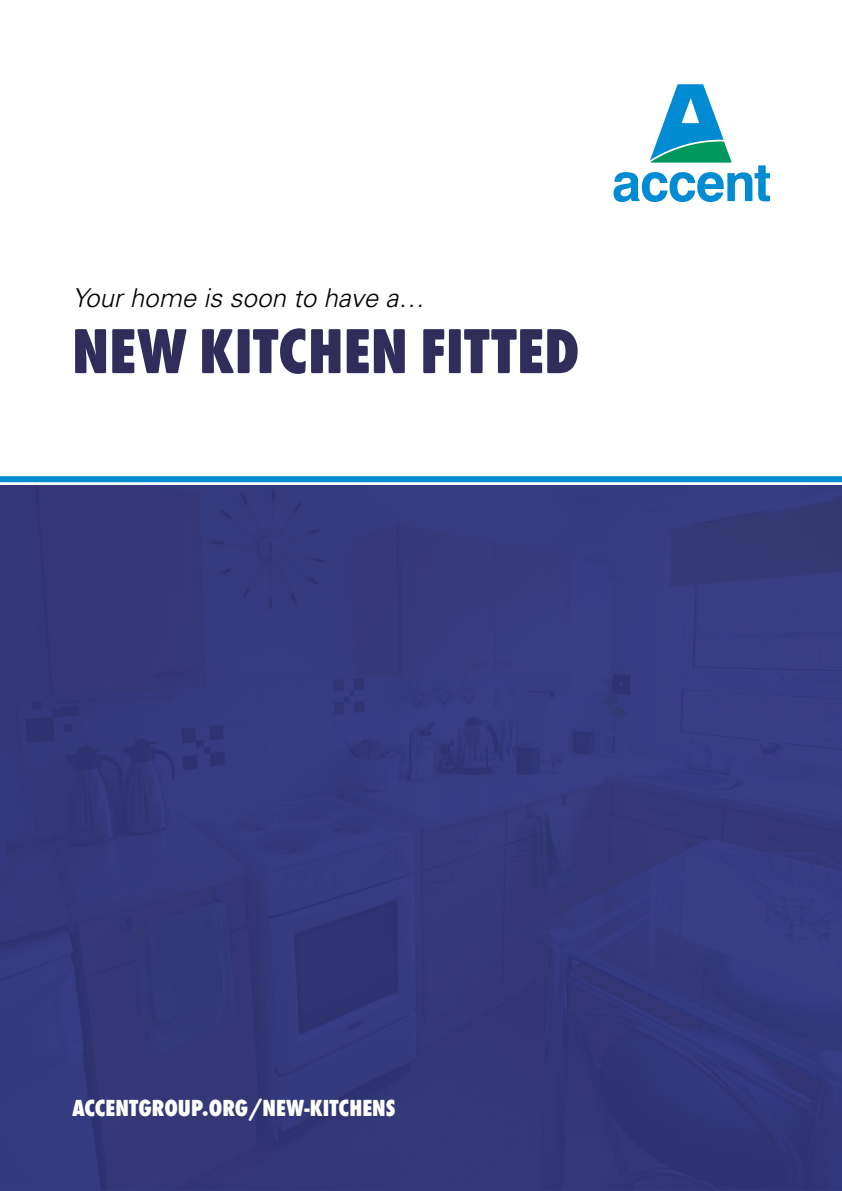
<style>
.page{position:relative;width:842px;height:1191px;background:#fff}
.page>*{position:absolute;margin:0;border:0;box-sizing:border-box;transform-origin:0 0}
.t1{font:800 66px "Futura Round Cond";color:#312d5a}
.t2{font:italic 300 26px "Univers";color:#000}
.t3{font:800 24px "Futura Round Cond";color:#fff}
</style>
<div class="page">
<img style="left:0;top:485px;width:842px;height:706px">
<div style="left:0;top:476px;width:842px;height:6px;background:#008bd2"></div>
<svg style="left:613px;top:84px;width:157px;height:118px"></svg>
<p class="t2" style="left:72px;top:282px;width:354px">Your home is soon to have a…</p>
<h1 class="t1" style="left:72px;top:305px;width:509px">NEW KITCHEN FITTED</h1>
<p class="t3" style="left:72px;top:1091px;width:325px">ACCENTGROUP.ORG/NEW-KITCHENS</p>
</div>
